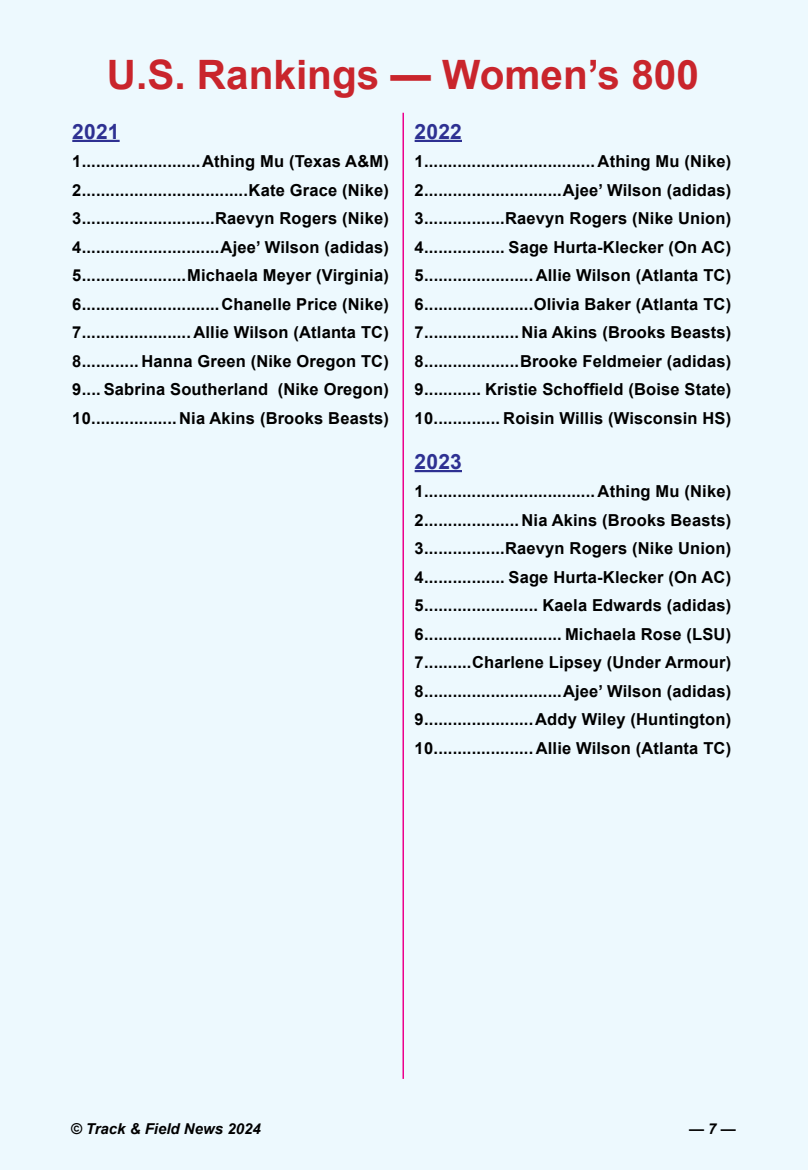
<style>
.page{position:relative;width:808px;height:1170px;background:#fff}
.page>*{position:absolute;margin:0;border:0;box-sizing:border-box;transform-origin:0 0}
.t1{font:700 40.5px "Arial";color:#c9252c}
.t2{font:700 21px "Arial";letter-spacing:.01em;color:#2e3192}
.t3{font:700 16.5px/28.5px "Arial";letter-spacing:.01em;color:#000;text-align:justify}
.t4{font:italic 700 15px "Arial";color:#000}
</style>
<div class="page">
<div style="left:0;top:0;width:808px;height:1169px;background:#edf9fe"></div>
<hr style="left:402px;top:113px;width:2px;height:965px;background:#ec008c">
<hr style="left:72px;top:140px;width:48px;height:2px;background:#2e3192">
<hr style="left:415px;top:140px;width:47px;height:2px;background:#2e3192">
<hr style="left:415px;top:470px;width:47px;height:2px;background:#2e3192">
<h1 class="t1" style="left:107px;top:48px;width:593px">U.S. Rankings — Women’s 800</h1>
<p class="t2" style="left:72px;top:117px;width:49px">2021</p>
<p class="t3" style="left:72px;top:148px;width:318px">1.........................Athing Mu (Texas A&amp;M)<br>2...................................Kate Grace (Nike)<br>3............................Raevyn Rogers (Nike)<br>4.............................Ajee’ Wilson (adidas)<br>5......................Michaela Meyer (Virginia)<br>6.............................Chanelle Price (Nike)<br>7....................... Allie Wilson (Atlanta TC)<br>8............ Hanna Green (Nike Oregon TC)<br>9.... Sabrina Southerland (Nike Oregon)<br>10.................. Nia Akins (Brooks Beasts)</p>
<p class="t2" style="left:415px;top:117px;width:49px">2022</p>
<p class="t3" style="left:415px;top:148px;width:318px">1.................................... Athing Mu (Nike)<br>2.............................Ajee’ Wilson (adidas)<br>3.................Raevyn Rogers (Nike Union)<br>4................. Sage Hurta-Klecker (On AC)<br>5....................... Allie Wilson (Atlanta TC)<br>6.......................Olivia Baker (Atlanta TC)<br>7.................... Nia Akins (Brooks Beasts)<br>8....................Brooke Feldmeier (adidas)<br>9............ Kristie Schoffield (Boise State)<br>10.............. Roisin Willis (Wisconsin HS)</p>
<p class="t2" style="left:415px;top:447px;width:49px">2023</p>
<p class="t3" style="left:415px;top:478px;width:318px">1.................................... Athing Mu (Nike)<br>2.................... Nia Akins (Brooks Beasts)<br>3.................Raevyn Rogers (Nike Union)<br>4................. Sage Hurta-Klecker (On AC)<br>5........................ Kaela Edwards (adidas)<br>6............................. Michaela Rose (LSU)<br>7..........Charlene Lipsey (Under Armour)<br>8.............................Ajee’ Wilson (adidas)<br>9.......................Addy Wiley (Huntington)<br>10..................... Allie Wilson (Atlanta TC)</p>
<p class="t4" style="left:71px;top:1119px;width:192px">© Track &amp; Field News 2024</p>
<p class="t4" style="left:689px;top:1119px;width:48px">— 7 —</p>
</div>
